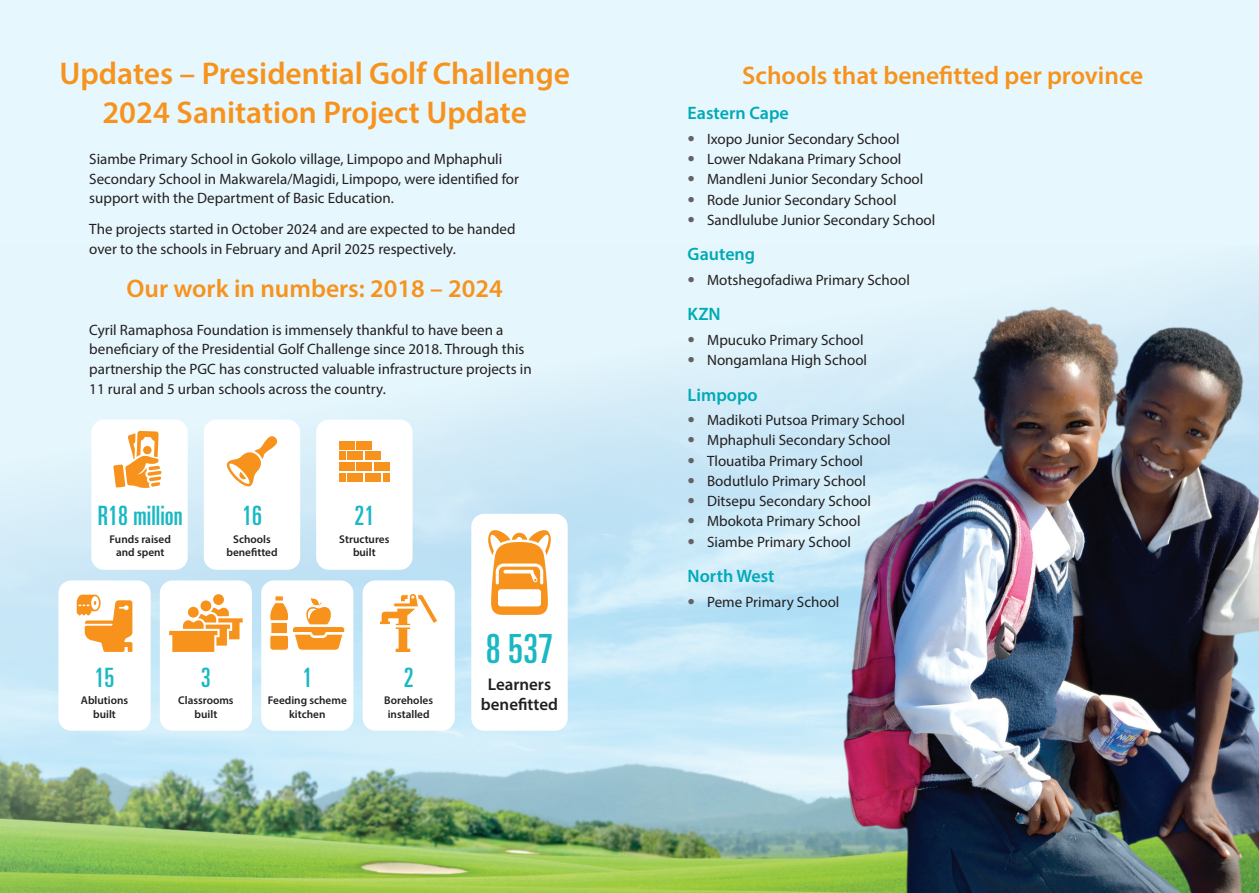
<style>
.page{position:relative;width:1259px;height:893px;background:#e6f7fd}
.page>*{position:absolute;margin:0;border:0;box-sizing:border-box;transform-origin:0 0}
.t1{font:ultra-condensed 40.2px "Univers LT Std";color:#1ab8c4}
.t2{font:600 31.5px/39px "Myriad Pro";color:#f7931d;text-align:center}
.t3{font:ultra-condensed 26.7px "Univers LT Std";color:#1ab8c4}
.t4{font:600 25.5px "Myriad Pro";color:#f7931d}
.t5{font:600 18px "Myriad Pro";color:#00a9b6}
.t6{font:600 16.95px/20.4px "Myriad Pro";color:#231f20;text-align:center}
.t7{font:15px/19.8px "Myriad Pro";color:#231f20}
.t8{font:600 11.25px/13.5px "Myriad Pro";color:#231f20;text-align:center}
.s1{font-family:"Univers LT Std";font-weight:100;font-stretch:ultra-condensed;color:#636366}
</style>
<div class="page">
<img style="left:0;top:271px;width:1259px;height:622px">
<div style="left:471px;top:514px;width:97px;height:217px;background:#fff;border-radius:13px"></div>
<div style="left:160px;top:580px;width:92px;height:151px;background:#fff;border-radius:13px"></div>
<div style="left:58px;top:580px;width:93px;height:151px;background:#fff;border-radius:13px"></div>
<div style="left:261px;top:580px;width:92px;height:151px;background:#fff;border-radius:13px"></div>
<div style="left:362px;top:580px;width:93px;height:151px;background:#fff;border-radius:13px"></div>
<svg style="left:488px;top:530px;width:63px;height:85px"></svg>
<div style="left:316px;top:420px;width:96px;height:150px;background:#fff;border-radius:13px"></div>
<div style="left:339px;top:462px;width:15px;height:9px;background:#f7931d"></div>
<div style="left:348px;top:451px;width:15px;height:9px;background:#f7931d"></div>
<div style="left:365px;top:451px;width:15px;height:9px;background:#f7931d"></div>
<div style="left:339px;top:451px;width:6px;height:9px;background:#f7931d"></div>
<div style="left:348px;top:473px;width:15px;height:9px;background:#f7931d"></div>
<div style="left:365px;top:473px;width:15px;height:9px;background:#f7931d"></div>
<div style="left:339px;top:473px;width:6px;height:9px;background:#f7931d"></div>
<div style="left:383px;top:473px;width:6px;height:9px;background:#f7931d"></div>
<div style="left:339px;top:441px;width:15px;height:8px;background:#f7931d"></div>
<div style="left:357px;top:441px;width:15px;height:8px;background:#f7931d"></div>
<div style="left:357px;top:462px;width:15px;height:9px;background:#f7931d"></div>
<div style="left:374px;top:462px;width:15px;height:9px;background:#f7931d"></div>
<div style="left:204px;top:420px;width:96px;height:150px;background:#fff;border-radius:13px"></div>
<svg style="left:226px;top:436px;width:52px;height:51px"></svg>
<div style="left:91px;top:420px;width:97px;height:150px;background:#fff;border-radius:13px"></div>
<svg style="left:113px;top:431px;width:48px;height:57px"></svg>
<svg style="left:77px;top:595px;width:55px;height:57px"></svg>
<div style="left:213px;top:594px;width:11px;height:11px;background:#f7931d;border-radius:50%"></div>
<div style="left:200px;top:600px;width:11px;height:11px;background:#f7931d;border-radius:50%"></div>
<svg style="left:169px;top:608px;width:74px;height:44px"></svg>
<svg style="left:269px;top:595px;width:76px;height:56px"></svg>
<svg style="left:379px;top:593px;width:58px;height:59px"></svg>
<img style="left:832px;top:293px;width:427px;height:600px">
<h2 class="t2" style="left:60px;top:53px;width:512px">Updates – Presidential Golf Challenge<br>2024 Sanitation Project Update</h2>
<h3 class="t4" style="left:742px;top:59px;width:403px">Schools that benefitted per province</h3>
<p class="t5" style="left:687px;top:102px;width:103px">Eastern Cape</p>
<p class="t7" style="left:687px;top:129px;width:213px"><span class="s1">•</span> Ixopo Junior Secondary School</p>
<p class="t7" style="left:687px;top:149px;width:215px"><span class="s1">•</span> Lower Ndakana Primary School</p>
<p class="t7" style="left:687px;top:169px;width:237px"><span class="s1">•</span> Mandleni Junior Secondary School</p>
<p class="t7" style="left:687px;top:189px;width:210px"><span class="s1">•</span> Rode Junior Secondary School</p>
<p class="t7" style="left:687px;top:210px;width:249px"><span class="s1">•</span> Sandlulube Junior Secondary School</p>
<p class="t5" style="left:687px;top:243px;width:69px">Gauteng</p>
<p class="t7" style="left:687px;top:270px;width:224px"><span class="s1">•</span> Motshegofadiwa Primary School</p>
<p class="t5" style="left:687px;top:303px;width:35px">KZN</p>
<p class="t7" style="left:687px;top:330px;width:177px"><span class="s1">•</span> Mpucuko Primary School</p>
<p class="t7" style="left:687px;top:350px;width:181px"><span class="s1">•</span> Nongamlana High School</p>
<p class="t5" style="left:687px;top:383px;width:72px">Limpopo</p>
<p class="t7" style="left:687px;top:410px;width:219px"><span class="s1">•</span> Madikoti Putsoa Primary School</p>
<p class="t7" style="left:687px;top:430px;width:205px"><span class="s1">•</span> Mphaphuli Secondary School</p>
<p class="t7" style="left:687px;top:450px;width:177px"><span class="s1">•</span> Tlouatiba Primary School</p>
<p class="t7" style="left:687px;top:471px;width:180px"><span class="s1">•</span> Bodutlulo Primary School</p>
<p class="t7" style="left:687px;top:491px;width:185px"><span class="s1">•</span> Ditsepu Secondary School</p>
<p class="t7" style="left:687px;top:511px;width:174px"><span class="s1">•</span> Mbokota Primary School</p>
<p class="t7" style="left:687px;top:531px;width:165px"><span class="s1">•</span> Siambe Primary School</p>
<p class="t5" style="left:687px;top:565px;width:88px">North West</p>
<p class="t7" style="left:687px;top:591px;width:153px"><span class="s1">•</span> Peme Primary School</p>
<p class="t7" style="left:89px;top:148px;width:431px">Siambe Primary School in Gokolo village, Limpopo and Mphaphuli<br>Secondary School in Makwarela/Magidi, Limpopo, were identified for support with the Department of Basic Education.</p>
<p class="t7" style="left:89px;top:219px;width:428px">The projects started in October 2024 and are expected to be handed over to the schools in February and April 2025 respectively.</p>
<h3 class="t4" style="left:127px;top:273px;width:378px">Our work in numbers: 2018 – 2024</h3>
<p class="t7" style="left:89px;top:319px;width:444px">Cyril Ramaphosa Foundation is immensely thankful to have been a beneficiary of the Presidential Golf Challenge since 2018. Through this partnership the PGC has constructed valuable infrastructure projects in 11 rural and 5 urban schools across the country.</p>
<h3 class="t3" style="left:98px;top:501px;width:86px">R18 million</h3>
<p class="t8" style="left:110px;top:532px;width:63px">Funds raised and spent</p>
<h3 class="t3" style="left:242px;top:501px;width:21px">16</h3>
<p class="t8" style="left:226px;top:532px;width:53px">Schools benefitted</p>
<h3 class="t3" style="left:354px;top:501px;width:21px">21</h3>
<p class="t8" style="left:339px;top:532px;width:52px">Structures built</p>
<h3 class="t3" style="left:95px;top:662px;width:21px">15</h3>
<p class="t8" style="left:81px;top:694px;width:49px">Ablutions built</p>
<h3 class="t3" style="left:201px;top:662px;width:11px">3</h3>
<p class="t8" style="left:178px;top:694px;width:57px">Classrooms built</p>
<h3 class="t3" style="left:302px;top:662px;width:11px">1</h3>
<p class="t8" style="left:268px;top:694px;width:80px">Feeding scheme kitchen</p>
<h3 class="t3" style="left:404px;top:662px;width:11px">2</h3>
<p class="t8" style="left:384px;top:694px;width:50px">Boreholes installed</p>
<h1 class="t1" style="left:486px;top:626px;width:69px">8 537</h1>
<p class="t6" style="left:481px;top:674px;width:79px">Learners benefitted</p>
</div>
